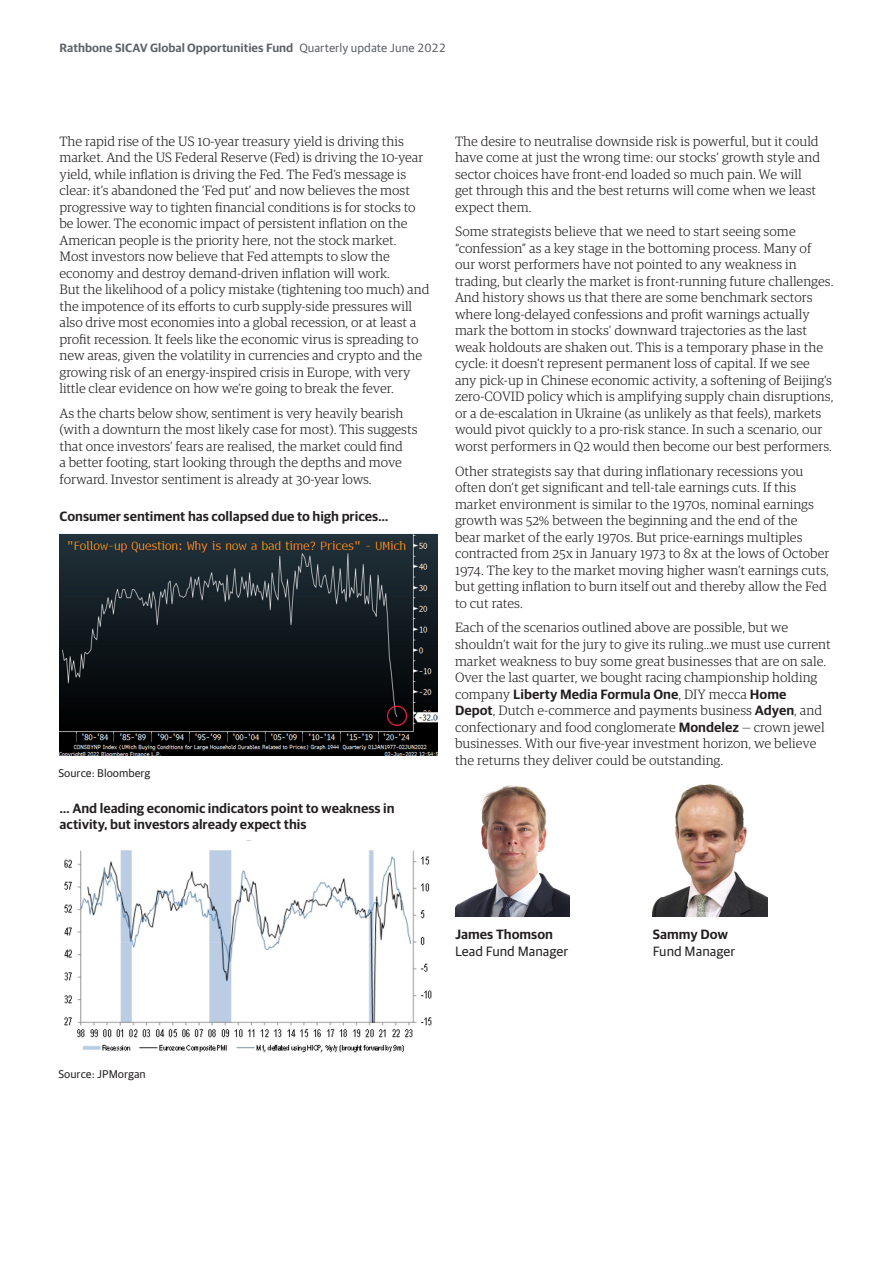
<style>
.page{position:relative;width:893px;height:1263px;background:#fff}
.page>*{position:absolute;margin:0;border:0;box-sizing:border-box;transform-origin:0 0}
.Body_text_9_11{font:300 13.5px/16.5px "Guardian RTB Egyp";letter-spacing:-.005em;color:#231f20}
.Body_text_9_11-2{font:600 13.5px/16.5px "Guardian RTB Sans";letter-spacing:-.005em;color:#231f20}
.Body_text_9_11-3{font:13.5px "Guardian RTB Sans";color:#231f20}
.t1{font:600 12px "Guardian RTB Sans";color:#5d6067}
.Quotations{font:11.25px "Guardian RTB Sans";color:#231f20}
.s1{font-weight:400}
.s2{font-family:"Guardian RTB Sans";font-weight:600}
</style>
<div class="page">
<img style="left:455px;top:785px;width:115px;height:131px">
<img style="left:653px;top:784px;width:114px;height:132px">
<img style="left:64px;top:840px;width:368px;height:213px">
<img style="left:60px;top:533px;width:378px;height:222px">
<p class="t1" style="left:60px;top:39px;width:388px">Rathbone SICAV Global Opportunities Fund <span class="s1">Quarterly update June 2022</span></p>
<p class="Body_text_9_11" style="left:60px;top:132px;width:371px">The rapid rise of the US 10-year treasury yield is driving this market. And the US Federal Reserve (Fed) is driving the 10-year yield, while inflation is driving the Fed. The Fed’s message is clear: it’s abandoned the ‘Fed put’ and now believes the most progressive way to tighten financial conditions is for stocks to be lower. The economic impact of persistent inflation on the American people is the priority here, not the stock market.<br>Most investors now believe that Fed attempts to slow the economy and destroy demand-driven inflation will work.<br>But the likelihood of a policy mistake (tightening too much) and the impotence of its efforts to curb supply-side pressures will also drive most economies into a global recession, or at least a profit recession. It feels like the economic virus is spreading to new areas, given the volatility in currencies and crypto and the growing risk of an energy-inspired crisis in Europe, with very little clear evidence on how we’re going to break the fever.</p>
<p class="Body_text_9_11" style="left:60px;top:404px;width:360px">As the charts below show, sentiment is very heavily bearish (with a downturn the most likely case for most). This suggests that once investors’ fears are realised, the market could find<br>a better footing, start looking through the depths and move forward. Investor sentiment is already at 30-year lows.</p>
<p class="Body_text_9_11-2" style="left:60px;top:507px;width:331px">Consumer sentiment has collapsed due to high prices…</p>
<p class="Quotations" style="left:58px;top:765px;width:94px">Source: Bloomberg</p>
<p class="Body_text_9_11-2" style="left:60px;top:799px;width:337px">… And leading economic indicators point to weakness in activity, but investors already expect this</p>
<p class="Body_text_9_11" style="left:455px;top:132px;width:367px">The desire to neutralise downside risk is powerful, but it could have come at just the wrong time: our stocks’ growth style and sector choices have front-end loaded so much pain. We will get through this and the best returns will come when we least expect them.</p>
<p class="Body_text_9_11" style="left:455px;top:223px;width:380px">Some strategists believe that we need to start seeing some “confession” as a key stage in the bottoming process. Many of our worst performers have not pointed to any weakness in trading, but clearly the market is front-running future challenges.<br>And history shows us that there are some benchmark sectors where long-delayed confessions and profit warnings actually mark the bottom in stocks’ downward trajectories as the last weak holdouts are shaken out. This is a temporary phase in the cycle: it doesn’t represent permanent loss of capital. If we see any pick-up in Chinese economic activity, a softening of Beijing’s zero‑COVID policy which is amplifying supply chain disruptions, or a de-escalation in Ukraine (as unlikely as that feels), markets would pivot quickly to a pro-risk stance. In such a scenario, our worst performers in Q2 would then become our best performers.</p>
<p class="Body_text_9_11" style="left:455px;top:462px;width:376px">Other strategists say that during inflationary recessions you often don’t get significant and tell-tale earnings cuts. If this market environment is similar to the 1970s, nominal earnings growth was 52% between the beginning and the end of the<br>bear market of the early 1970s. But price-earnings multiples contracted from 25x in January 1973 to 8x at the lows of October 1974. The key to the market moving higher wasn’t earnings cuts, but getting inflation to burn itself out and thereby allow the Fed to cut rates.</p>
<p class="Body_text_9_11" style="left:455px;top:619px;width:377px">Each of the scenarios outlined above are possible, but we shouldn’t wait for the jury to give its ruling…we must use current market weakness to buy some great businesses that are on sale.<br>Over the last quarter, we bought racing championship holding company <span class="s2">Liberty Media Formula One</span>, DIY mecca <span class="s2">Home<br>Depot</span>, Dutch e-commerce and payments business <span class="s2">Adyen</span>, and confectionary and food conglomerate <span class="s2">Mondelez</span> — crown jewel businesses. With our five-year investment horizon, we believe the returns they deliver could be outstanding.</p>
<p class="Body_text_9_11-2" style="left:455px;top:925px;width:100px">James Thomson</p>
<p class="Body_text_9_11-3" style="left:455px;top:941px;width:115px">Lead Fund Manager</p>
<p class="Body_text_9_11-2" style="left:653px;top:925px;width:77px">Sammy Dow</p>
<p class="Body_text_9_11-3" style="left:653px;top:941px;width:84px">Fund Manager</p>
<p class="Quotations" style="left:58px;top:1066px;width:89px">Source: JPMorgan</p>
</div>
